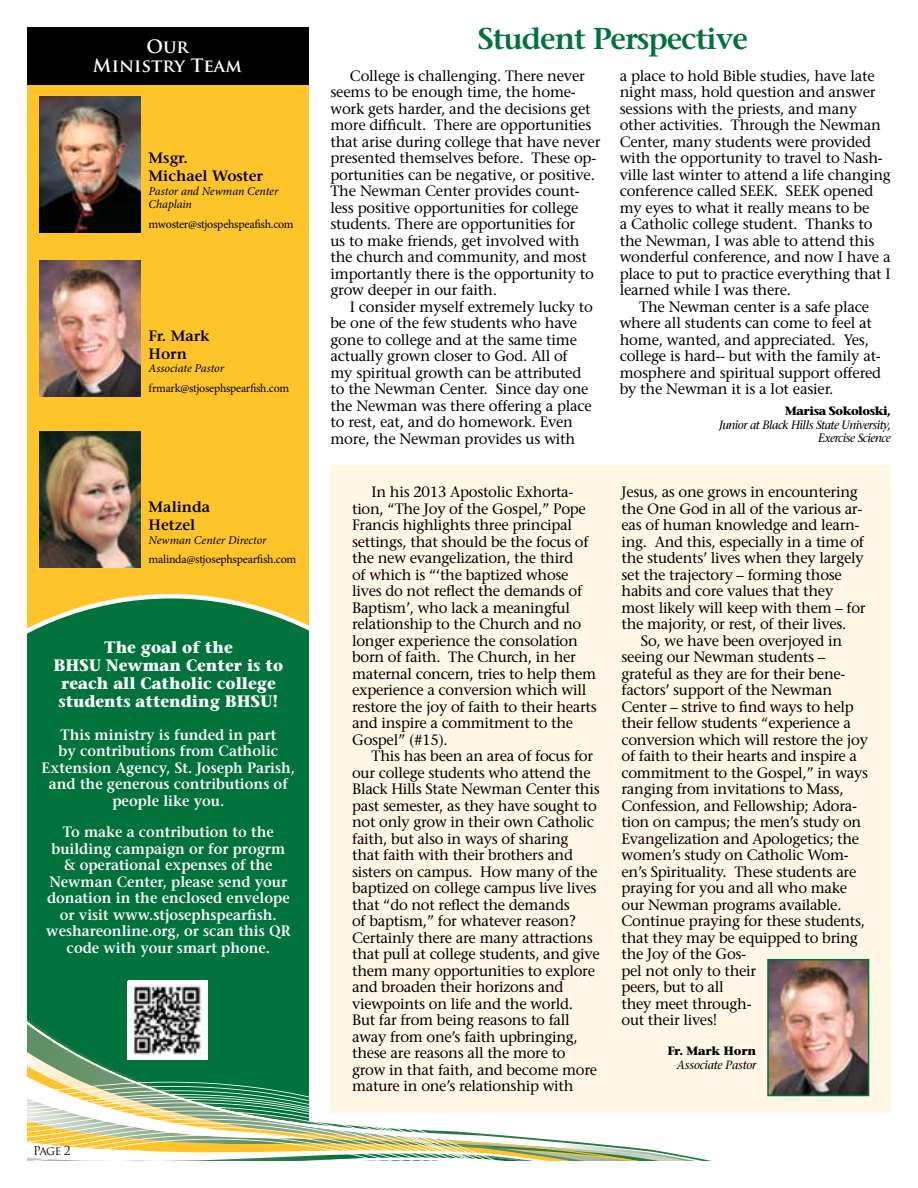
<style>
.page{position:relative;width:918px;height:1188px;background:#fff}
.page>*{position:absolute;margin:0;border:0;box-sizing:border-box;transform-origin:0 0}
.t1{font:600 30px "Stone Serif LT";letter-spacing:-.035em;color:#00723b}
.t2{font:700 18px/18.6px "Trajan Pro";color:#fff;text-align:center}
.t3{font:700 16.5px/18px "Stone Serif LT";color:#fff;text-align:center;scale:.95 1}
.t4{font:15px/16.5px "Stone Serif LT";letter-spacing:-.02em;color:#000}
.t5{font:600 15px/16.5px "Stone Serif LT";color:#fff;text-align:center;scale:.95 1}
.t6{font:600 15px/18px "Stone Serif LT";color:#000}
.t7{font:12px "Minion Pro";letter-spacing:-.025em;color:#000}
.t8{font:italic 12px/13.5px "Minion Pro";letter-spacing:-.01em;color:#000}
.t9{font:italic 12px/13.5px "Stone Serif LT";letter-spacing:-.04em;color:#000;text-align:right}
.t10{font:700 12px "Stone Serif LT";letter-spacing:-.04em;color:#000}
.t11{font:italic 12px "Stone Serif LT";letter-spacing:-.02em;color:#000}
.t12{font:700 12px "Stone Serif LT";letter-spacing:-.02em;color:#000}
.t13{font:12px "Trajan Pro";color:#000}
</style>
<div class="page">
<div style="left:27px;top:42px;width:281px;height:1083px;background:#ffc429"></div>
<div style="left:27px;top:594px;width:281px;height:424px;background:#00723b"></div>
<div style="left:27px;top:1018px;width:282px;height:15px;background:#00723b"></div>
<svg style="left:27px;top:1033px;width:684px;height:128px"></svg>
<img style="left:40px;top:97px;width:100px;height:135px">
<div style="left:330px;top:465px;width:561px;height:648px;background:#fff6e6"></div>
<img style="left:770px;top:962px;width:96px;height:131px">
<div style="left:767px;top:959px;width:102px;height:137px;border:2px solid #00723b"></div>
<img style="left:40px;top:261px;width:100px;height:135px">
<img style="left:40px;top:432px;width:100px;height:136px">
<div style="left:27px;top:27px;width:281px;height:57px;background:#000"></div>
<div style="left:128px;top:980px;width:79px;height:79px;background:#fff"></div>
<img style="left:128px;top:985px;width:74px;height:70px">
<p class="t2" style="left:93px;top:38px;width:151px">Our<br>Ministry Team</p>
<p class="t6" style="left:149px;top:149px;width:116px">Msgr.<br>Michael Woster</p>
<p class="t8" style="left:149px;top:184px;width:131px">Pastor and Newman Center<br>Chaplain</p>
<p class="t7" style="left:149px;top:216px;width:147px">mwoster@stjospehspeafish.com</p>
<p class="t6" style="left:149px;top:327px;width:63px">Fr. Mark<br>Horn</p>
<p class="t8" style="left:149px;top:362px;width:77px">Associate Pastor</p>
<p class="t7" style="left:149px;top:380px;width:142px">frmark@stjosephspearfish.com</p>
<p class="t6" style="left:149px;top:498px;width:63px">Malinda<br>Hetzel</p>
<p class="t8" style="left:149px;top:533px;width:120px">Newman Center Director</p>
<p class="t7" style="left:149px;top:551px;width:149px">malinda@stjosephspearfish.com</p>
<p class="t3" style="left:54px;top:638px;width:243px">The goal of the<br>BHSU Newman Center is to reach all Catholic college students attending BHSU!</p>
<p class="t5" style="left:42px;top:726px;width:268px">This ministry is funded in part<br>by contributions from Catholic<br>Extension Agency, St. Joseph Parish, and the generous contributions of people like you.</p>
<p class="t5" style="left:46px;top:824px;width:259px">To make a contribution to the building campaign or for progrm &amp; operational expenses of the<br>Newman Center, please send your donation in the enclosed envelope or visit www.stjosephspearfish. weshareonline.org, or scan this QR code with your smart phone.</p>
<p class="t13" style="left:33px;top:1143px;width:39px">Page 2</p>
<h1 class="t1" style="left:478px;top:21px;width:272px">Student Perspective</h1>
<p class="t4" style="left:330px;top:67px;width:271px;text-indent:19px">College is challenging. There never seems to be enough time, the home&shy;work gets harder, and the decisions get more difficult. There are opportunities that arise during college that have never presented themselves before. These op&shy;portunities can be negative, or positive.<br>The Newman Center provides count&shy;less positive opportunities for college students. There are opportunities for<br>us to make friends, get involved with the church and community, and most importantly there is the opportunity to grow deeper in our faith.</p>
<p class="t4" style="left:330px;top:298px;width:264px;text-indent:19px">I consider myself extremely lucky to be one of the few students who have gone to college and at the same time actually grown closer to God. All of my spiritual growth can be attributed to the Newman Center. Since day one the Newman was there offering a place to rest, eat, and do homework. Even more, the Newman provides us with</p>
<p class="t4" style="left:620px;top:67px;width:273px">a place to hold Bible studies, have late night mass, hold question and answer sessions with the priests, and many other activities. Through the Newman Center, many students were provided with the opportunity to travel to Nash&shy;ville last winter to attend a life changing conference called SEEK. SEEK opened my eyes to what it really means to be<br>a Catholic college student. Thanks to the Newman, I was able to attend this wonderful conference, and now I have a place to put to practice everything that I learned while I was there.</p>
<p class="t4" style="left:620px;top:298px;width:263px;text-indent:19px">The Newman center is a safe place where all students can come to feel at home, wanted, and appreciated. Yes, college is hard-- but with the family at&shy;mosphere and spiritual support offered by the Newman it is a lot easier.</p>
<p class="t10" style="left:785px;top:404px;width:107px">Marisa Sokoloski,</p>
<p class="t9" style="left:719px;top:418px;width:173px">Junior at Black Hills State University,<br>Exercise Science</p>
<p class="t4" style="left:352px;top:484px;width:246px;text-indent:19px">In his 2013 Apostolic Exhorta&shy;tion, “The Joy of the Gospel,” Pope<br>Francis highlights three principal settings, that should be the focus of the new evangelization, the third<br>of which is “‘the baptized whose lives do not reflect the demands of<br>Baptism’, who lack a meaningful relationship to the Church and no longer experience the consolation born of faith. The Church, in her maternal concern, tries to help them experience a conversion which will restore the joy of faith to their hearts and inspire a commitment to the<br>Gospel” (#15).</p>
<p class="t4" style="left:352px;top:748px;width:249px;text-indent:19px">This has been an area of focus for our college students who attend the Black Hills State Newman Center this past semester, as they have sought to not only grow in their own Catholic faith, but also in ways of sharing<br>that faith with their brothers and sisters on campus. How many of the baptized on college campus live lives that “do not reflect the demands<br>of baptism,” for whatever reason?<br>Certainly there are many attractions that pull at college students, and give them many opportunities to explore and broaden their horizons and viewpoints on life and the world.<br>But far from being reasons to fall away from one’s faith upbringing, these are reasons all the more to grow in that faith, and become more mature in one’s relationship with</p>
<p class="t4" style="left:622px;top:484px;width:238px">Jesus, as one grows in encountering</p>
<p class="t4" style="left:622px;top:500px;width:242px">the One God in all of the various ar-</p>
<p class="t4" style="left:622px;top:517px;width:239px">eas of human knowledge and learn-</p>
<p class="t4" style="left:622px;top:533px;width:244px">ing. And this, especially in a time of</p>
<p class="t4" style="left:622px;top:550px;width:244px">the students’ lives when they largely</p>
<p class="t4" style="left:622px;top:566px;width:222px">set the trajectory – forming those</p>
<p class="t4" style="left:622px;top:583px;width:213px">habits and core values that they</p>
<p class="t4" style="left:622px;top:599px;width:246px">most likely will keep with them – for</p>
<p class="t4" style="left:622px;top:616px;width:226px">the majority, or rest, of their lives.</p>
<p class="t4" style="left:641px;top:632px;width:203px">So, we have been overjoyed in</p>
<p class="t4" style="left:622px;top:649px;width:205px">seeing our Newman students –</p>
<p class="t4" style="left:622px;top:665px;width:225px">grateful as they are for their bene-</p>
<p class="t4" style="left:622px;top:682px;width:212px">factors’ support of the Newman</p>
<p class="t4" style="left:622px;top:698px;width:234px">Center – strive to find ways to help</p>
<p class="t4" style="left:622px;top:715px;width:231px">their fellow students “experience a</p>
<p class="t4" style="left:622px;top:731px;width:248px">conversion which will restore the joy</p>
<p class="t4" style="left:622px;top:748px;width:237px">of faith to their hearts and inspire a</p>
<p class="t4" style="left:622px;top:764px;width:248px">commitment to the Gospel,” in ways</p>
<p class="t4" style="left:622px;top:781px;width:224px">ranging from invitations to Mass,</p>
<p class="t4" style="left:622px;top:797px;width:237px">Confession, and Fellowship; Adora-</p>
<p class="t4" style="left:622px;top:814px;width:241px">tion on campus; the men’s study on</p>
<p class="t4" style="left:622px;top:830px;width:239px">Evangelization and Apologetics; the</p>
<p class="t4" style="left:622px;top:847px;width:229px">women’s study on Catholic Wom-</p>
<p class="t4" style="left:622px;top:863px;width:236px">en’s Spirituality. These students are</p>
<p class="t4" style="left:622px;top:880px;width:227px">praying for you and all who make</p>
<p class="t4" style="left:622px;top:896px;width:222px">our Newman programs available.</p>
<p class="t4" style="left:622px;top:913px;width:245px">Continue praying for these students,</p>
<p class="t4" style="left:622px;top:929px;width:238px">that they may be equipped to bring</p>
<p class="t4" style="left:622px;top:946px;width:126px">the Joy of the Gos-</p>
<p class="t4" style="left:622px;top:962px;width:136px">pel not only to their</p>
<p class="t4" style="left:622px;top:979px;width:104px">peers, but to all</p>
<p class="t4" style="left:622px;top:995px;width:132px">they meet through-</p>
<p class="t4" style="left:622px;top:1012px;width:97px">out their lives!</p>
<p class="t12" style="left:667px;top:1043px;width:90px">Fr. Mark Horn</p>
<p class="t11" style="left:677px;top:1057px;width:81px">Associate Pastor</p>
</div>
